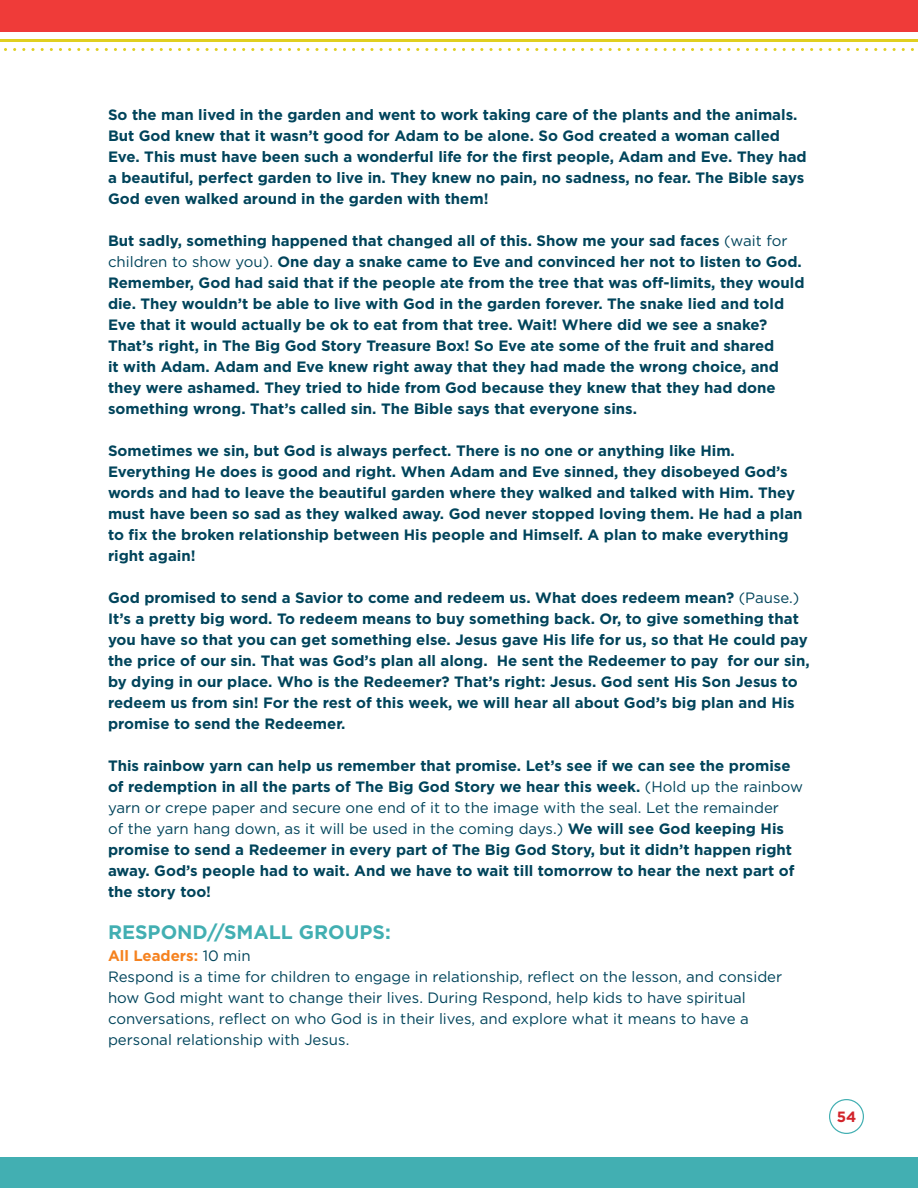
<style>
.page{position:relative;width:918px;height:1188px;background:#fff}
.page>*{position:absolute;margin:0;border:0;box-sizing:border-box;transform-origin:0 0}
.t1{font:700 19.5px "Gotham";color:#42afb2}
.t2{font:700 15px/21px "Gotham";color:#00445b}
.t3{font:15px/21px "Gotham";color:#00445b}
.t4{font:700 14.85px "Gotham";color:#d2232a}
.s1{font-weight:400}
.s2{font-weight:700;color:#f5821f}
</style>
<div class="page">
<hr style="left:0;top:39px;width:918px;height:3px;background:#e0cf20">
<svg style="left:4px;top:48px;width:910px;height:3px"></svg>
<div style="left:0;top:0;width:918px;height:32px;background:#ef3b39"></div>
<div style="left:0;top:1158px;width:918px;height:30px;background:#42afb2"></div>
<div style="left:829px;top:1099px;width:35px;height:35px;border:1px solid #42afb2;border-radius:50%"></div>
<p class="t2" style="left:108px;top:104px;width:700px">So the man lived in the garden and went to work taking care of the plants and the animals.<br>But God knew that it wasn’t good for Adam to be alone. So God created a woman called Eve. This must have been such a wonderful life for the first people, Adam and Eve. They had a beautiful, perfect garden to live in. They knew no pain, no sadness, no fear. The Bible says God even walked around in the garden with them!</p>
<p class="t2" style="left:108px;top:230px;width:698px">But sadly, something happened that changed all of this. Show me your sad faces <span class="s1">(wait for children to show you).</span> One day a snake came to Eve and convinced her not to listen to God.<br>Remember, God had said that if the people ate from the tree that was off-limits, they would die. They wouldn’t be able to live with God in the garden forever. The snake lied and told Eve that it would actually be ok to eat from that tree. Wait! Where did we see a snake?<br>That’s right, in The Big God Story Treasure Box! So Eve ate some of the fruit and shared<br>it with Adam. Adam and Eve knew right away that they had made the wrong choice, and they were ashamed. They tried to hide from God because they knew that they had done something wrong. That’s called sin. The Bible says that everyone sins.</p>
<p class="t2" style="left:108px;top:440px;width:696px">Sometimes we sin, but God is always perfect. There is no one or anything like Him.<br>Everything He does is good and right. When Adam and Eve sinned, they disobeyed God’s words and had to leave the beautiful garden where they walked and talked with Him. They must have been so sad as they walked away. God never stopped loving them. He had a plan to fix the broken relationship between His people and Himself. A plan to make everything right again!</p>
<p class="t2" style="left:108px;top:587px;width:703px">God promised to send a Savior to come and redeem us. What does redeem mean? <span class="s1">(Pause.)<br></span>It’s a pretty big word. To redeem means to buy something back. Or, to give something that you have so that you can get something else. Jesus gave His life for us, so that He could pay the price of our sin. That was God’s plan all along. He sent the Redeemer to pay for our sin, by dying in our place. Who is the Redeemer? That’s right: Jesus. God sent His Son Jesus to redeem us from sin! For the rest of this week, we will hear all about God’s big plan and His promise to send the Redeemer.</p>
<p class="t2" style="left:108px;top:755px;width:697px">This rainbow yarn can help us remember that promise. Let’s see if we can see the promise of redemption in all the parts of The Big God Story we hear this week. <span class="s1">(Hold up the rainbow yarn or crepe paper and secure one end of it to the image with the seal. Let the remainder<br>of the yarn hang down, as it will be used in the coming days.)</span> We will see God keeping His promise to send a Redeemer in every part of The Big God Story, but it didn’t happen right away. God’s people had to wait. And we have to wait till tomorrow to hear the next part of the story too!</p>
<h1 class="t1" style="left:108px;top:921px;width:144px">Respond//Small</h1>
<h1 class="t1" style="left:299px;top:921px;width:31px">Grou</h1>
<h1 class="t1" style="left:360px;top:921px;width:33px">ps:</h1>
<p class="t3" style="left:108px;top:945px;width:676px"><span class="s2">All Leaders:</span> 10 min<br>Respond is a time for children to engage in relationship, reflect on the lesson, and consider how God might want to change their lives. During Respond, help kids to have spiritual conversations, reflect on who God is in their lives, and explore what it means to have a personal relationship with Jesus.</p>
<p class="t4" style="left:837px;top:1108px;width:21px">54</p>
</div>
